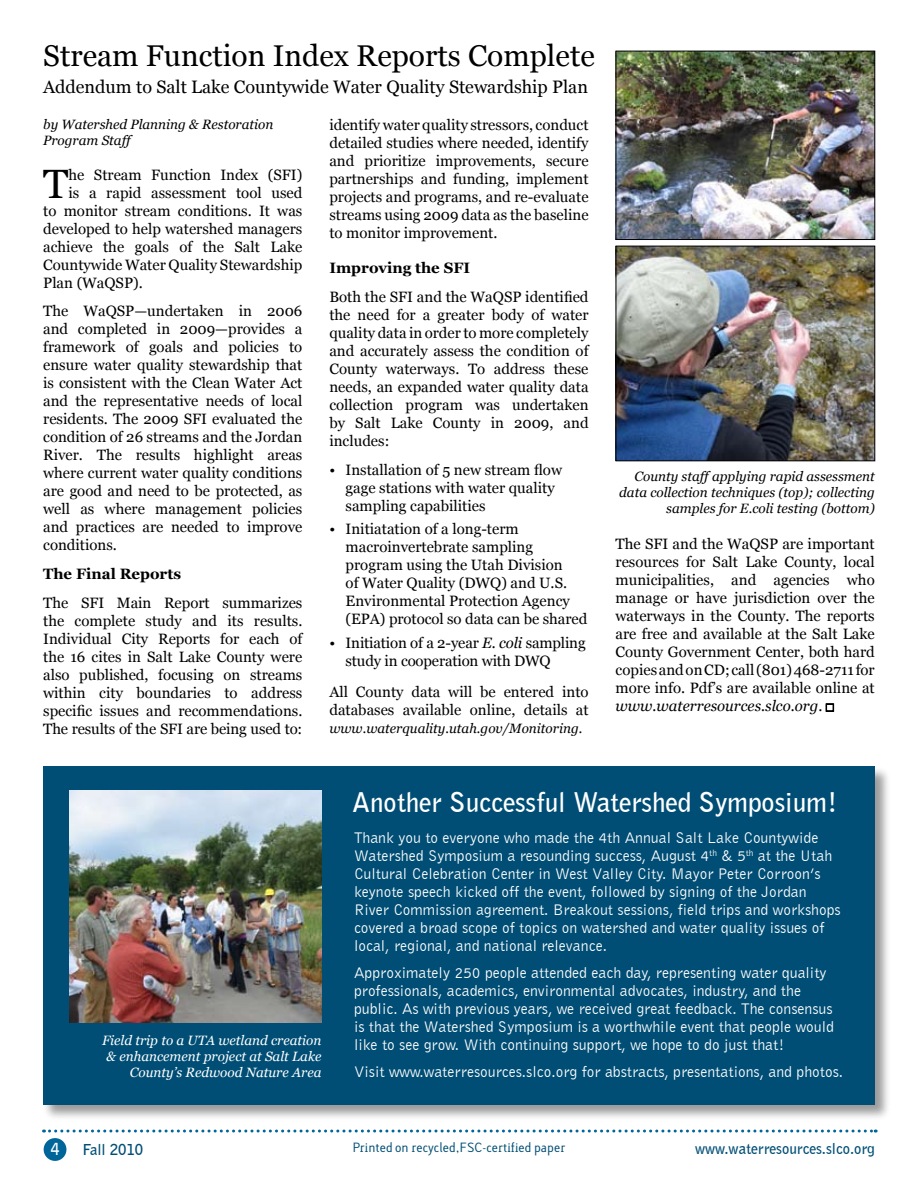
<style>
.page{position:relative;width:918px;height:1188px;background:#fff}
.page>*{position:absolute;margin:0;border:0;box-sizing:border-box;transform-origin:0 0}
.t1{font:40.95px "Georgia";color:#000}
.t2{font:30px "Georgia";color:#000}
.t3{font:700 27px "Bell Gothic BT";color:#fff}
.t4{font:18px "Georgia";color:#000}
.t5{font:15.75px/18px "Bell Gothic BT";color:#fff}
.t6{font:15px/18px "Georgia";color:#000;text-align:justify}
.t7{font:700 15px "Bell Gothic BT";color:#004e75}
.t8{font:700 15px "Georgia";color:#000}
.t9{font:italic 13.5px/16.2px "Georgia";color:#000}
.t10{font:italic 13.5px/16.2px "Georgia";color:#fff;text-align:right}
.t11{font:12px "Lacuna";color:#004e75}
.s1{font-style:italic}
</style>
<div class="page">
<div style="left:41px;top:764px;width:851px;height:358px;background:#000;opacity:.4"></div>
<div style="left:43px;top:767px;width:832px;height:338px;background:#004e75"></div>
<svg style="left:44px;top:1130px;width:832px;height:3px"></svg>
<div style="left:44px;top:1138px;width:22px;height:23px;background:#069;border-radius:50%"></div>
<img style="left:618px;top:53px;width:255px;height:185px">
<div style="left:616px;top:51px;width:259px;height:189px;border:1px solid #000"></div>
<img style="left:618px;top:248px;width:255px;height:211px">
<div style="left:616px;top:246px;width:259px;height:215px;border:1px solid #000"></div>
<img style="left:69px;top:790px;width:253px;height:232px">
<svg style="left:826px;top:704px;width:8px;height:8px"></svg>
<h2 class="t2" style="left:43px;top:39px;width:553px">Stream Function Index Reports Complete</h2>
<p class="t4" style="left:43px;top:76px;width:546px">Addendum to Salt Lake Countywide Water Quality Stewardship Plan</p>
<p class="t6" style="left:329px;top:116px;width:261px">identify water quality stressors, conduct detailed studies where needed, identify and prioritize improvements, secure partnerships and funding, implement projects and programs, and re-evaluate streams using 2009 data as the baseline to monitor improvement.</p>
<p class="t8" style="left:329px;top:259px;width:142px">Improving the SFI</p>
<p class="t6" style="left:329px;top:288px;width:261px">Both the SFI and the WaQSP identified the need for a greater body of water quality data in order to more completely and accurately assess the condition of County waterways. To address these needs, an expanded water quality data collection program was undertaken by Salt Lake County in 2009, and includes:</p>
<p class="t6" style="left:346px;top:461px;width:218px;text-align:left">Installation of 5 new stream flow gage stations with water quality sampling capabilities</p>
<p class="t6" style="left:346px;top:520px;width:243px;text-align:left">Initiatation of a long-term macroinvertebrate sampling program using the Utah Division<br>of Water Quality (DWQ) and U.S.<br>Environmental Protection Agency (EPA) protocol so data can be shared</p>
<p class="t6" style="left:346px;top:633px;width:242px">Initiation of a 2-year <span class="s1">E. coli</span> sampling study in cooperation with DWQ</p>
<p class="t6" style="left:329px;top:683px;width:261px">All County data will be entered into databases available online, details at</p>
<p class="t9" style="left:329px;top:720px;width:255px">www.waterquality.utah.gov/Monitoring.</p>
<p class="t9" style="left:43px;top:116px;width:232px">by Watershed Planning &amp; Restoration<br>Program Staff</p>
<h1 class="t1" style="left:43px;top:160px;width:27px">T</h1>
<p class="t6" style="left:69px;top:165px;width:235px">he Stream Function Index (SFI)</p>
<p class="t6" style="left:69px;top:183px;width:235px">is a rapid assessment tool used</p>
<p class="t6" style="left:43px;top:201px;width:261px">to monitor stream conditions. It was</p>
<p class="t6" style="left:43px;top:219px;width:261px">developed to help watershed managers</p>
<p class="t6" style="left:43px;top:237px;width:261px">achieve the goals of the Salt Lake</p>
<p class="t6" style="left:43px;top:255px;width:261px">Countywide Water Quality Stewardship</p>
<p class="t6" style="left:43px;top:273px;width:101px">Plan (WaQSP).</p>
<p class="t6" style="left:43px;top:302px;width:261px">The WaQSP—undertaken in 2006 and completed in 2009—provides a framework of goals and policies to ensure water quality stewardship that is consistent with the Clean Water Act and the representative needs of local residents. The 2009 SFI evaluated the condition of 26 streams and the Jordan River. The results highlight areas where current water quality conditions are good and need to be protected, as well as where management policies and practices are needed to improve conditions.</p>
<p class="t8" style="left:43px;top:566px;width:139px">The Final Reports</p>
<p class="t6" style="left:43px;top:594px;width:261px">The SFI Main Report summarizes the complete study and its results.<br>Individual City Reports for each of the 16 cites in Salt Lake County were also published, focusing on streams within city boundaries to address specific issues and recommendations.<br>The results of the SFI are being used to:</p>
<p class="t6" style="left:329px;top:461px;width:7px">•</p>
<p class="t6" style="left:329px;top:520px;width:7px">•</p>
<p class="t6" style="left:329px;top:633px;width:7px">•</p>
<p class="t9" style="left:619px;top:468px;width:257px;text-align:right">County staff applying rapid assessment data collection techniques (top); collecting samples for E.coli testing (bottom)</p>
<p class="t6" style="left:616px;top:535px;width:261px">The SFI and the WaQSP are important resources for Salt Lake County, local municipalities, and agencies who manage or have jurisdiction over the waterways in the County. The reports are free and available at the Salt Lake County Government Center, both hard copies and on CD; call (801) 468-2711 for more info. Pdf’s are available online at <span class="s1">www.waterresources.slco.org</span>.</p>
<p class="t10" style="left:102px;top:1032px;width:221px">Field trip to a UTA wetland creation &amp; enhancement project at Salt Lake<br>County’s Redwood Nature Area</p>
<h3 class="t3" style="left:352px;top:784px;width:487px">Another Successful Watershed Symposium!</h3>
<p class="t5" style="left:354px;top:828px;width:488px">Thank you to everyone who made the 4th Annual Salt Lake Countywide Watershed Symposium a resounding success, August 4<sup>th</sup> &amp; 5<sup>th</sup> at the Utah Cultural Celebration Center in West Valley City. Mayor Peter Corroon’s keynote speech kicked off the event, followed by signing of the Jordan River Commission agreement. Breakout sessions, field trips and workshops covered a broad scope of topics on watershed and water quality issues of local, regional, and national relevance.</p>
<p class="t5" style="left:354px;top:963px;width:481px">Approximately 250 people attended each day, representing water quality professionals, academics, environmental advocates, industry, and the public. As with previous years, we received great feedback. The consensus is that the Watershed Symposium is a worthwhile event that people would like to see grow. With continuing support, we hope to do just that!</p>
<p class="t5" style="left:354px;top:1062px;width:491px">Visit www.waterresources.slco.org for abstracts, presentations, and photos.</p>
<p class="t7" style="left:83px;top:1140px;width:62px">Fall 2010</p>
<p class="t11" style="left:352px;top:1141px;width:215px">Printed on recycled,FSC-certified paper</p>
<p class="t7" style="left:695px;top:1138px;width:181px">www.waterresources.slco.org</p>
</div>
